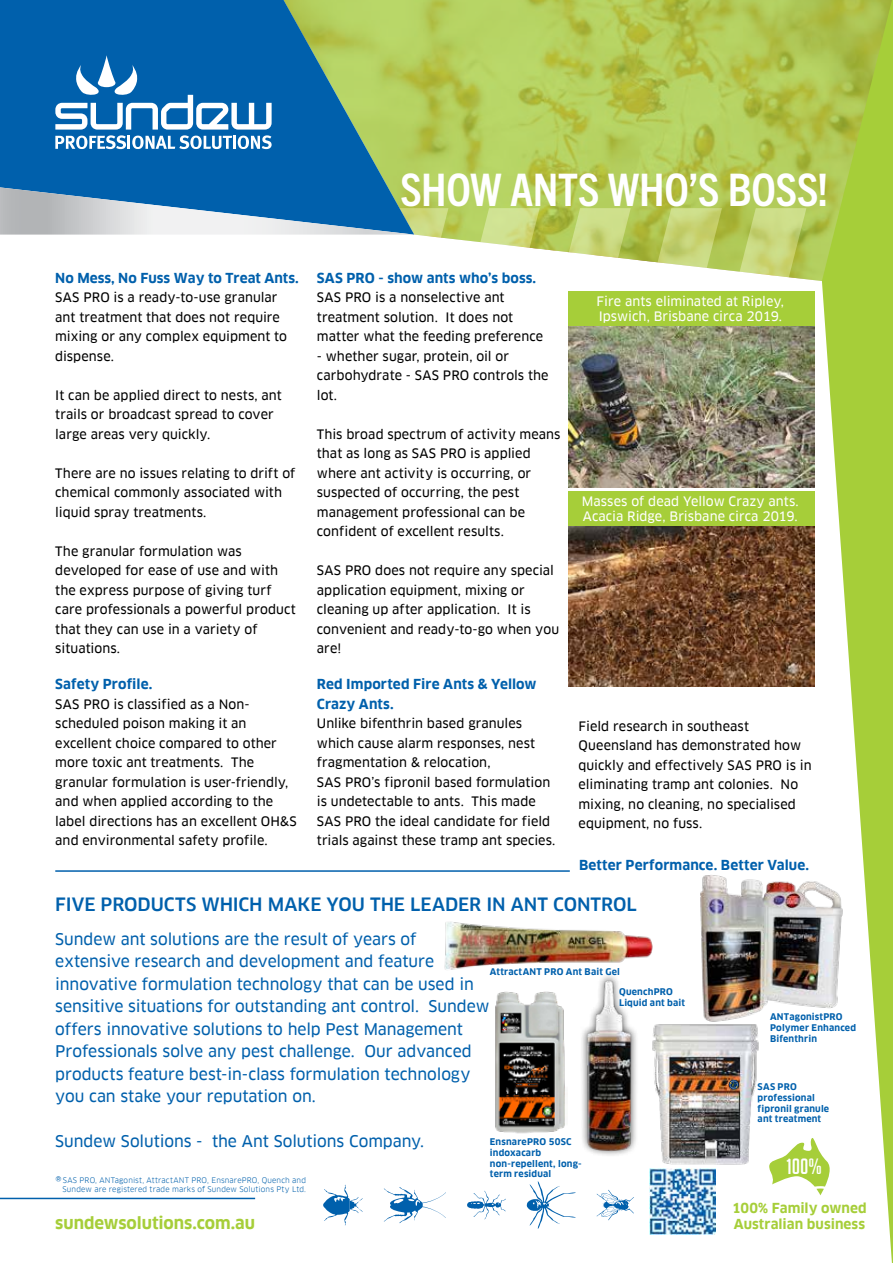
<style>
.page{position:relative;width:893px;height:1263px;background:#fff}
.page>*{position:absolute;margin:0;border:0;box-sizing:border-box;transform-origin:0 0}
.t1{font:700 condensed 45px "Trade Gothic Next LT Pro";letter-spacing:-.01em;color:#fff}
.t2{font:21.6px "Big Noodle Titling";color:#fff}
.t3{font:500 18px "Clan Pro";letter-spacing:-.005em;color:#0060ac}
.t4{font:700 16.5px "Clan Pro";color:#a6ce39}
.t5{font:15.75px/22.5px "Clan Pro News";letter-spacing:-.005em;color:#0060ac}
.t6{font:700 13.5px/19.5px "Clan Pro";letter-spacing:.005em;color:#0060ac}
.t7{font:700 13.5px "Clan Pro";color:#a6ce39}
.t8{font:12.75px/19.5px "Clan Pro News";letter-spacing:.005em;color:#000}
.t9{font:12.75px/15px "Clan Pro News";letter-spacing:.005em;color:#fff}
.t10{font:700 9px/10.8px "Clan Pro";letter-spacing:.02em;color:#0060ac}
.t11{font:7.5px/9px "Clan Pro";letter-spacing:.02em;color:#0060ac;text-align:right}
.s1{font-size:15px}
</style>
<div class="page">
<svg style="left:414px;top:0;width:408px;height:281px;background:#b4ca59"></svg>
<svg style="left:822px;top:0;width:71px;height:1263px;fill:#a6ce39"></svg>
<svg style="left:465px;top:208px;width:75px;height:73px"></svg>
<svg style="left:557px;top:208px;width:74px;height:73px"></svg>
<svg style="left:648px;top:208px;width:74px;height:73px"></svg>
<svg style="left:732px;top:208px;width:74px;height:73px;background:#c5d479"></svg>
<svg style="left:0;top:0;width:414px;height:186px;background:#2e7c98"></svg>
<svg style="left:0;top:186px;width:448px;height:95px"></svg>
<svg style="left:55px;top:55px;width:217px;height:94px"></svg>
<svg style="left:323px;top:1185px;width:40px;height:40px"></svg>
<svg style="left:384px;top:1187px;width:62px;height:36px"></svg>
<svg style="left:467px;top:1191px;width:39px;height:28px"></svg>
<svg style="left:527px;top:1181px;width:49px;height:48px"></svg>
<svg style="left:597px;top:1190px;width:37px;height:30px"></svg>
<hr style="left:0;top:1198px;width:255px;height:1px;background:#0060ac">
<svg style="left:769px;top:1136px;width:66px;height:61px"></svg>
<img style="left:649px;top:1168px;width:66px;height:66px">
<hr style="left:55px;top:870px;width:515px;height:2px;background:#0060ac">
<img style="left:568px;top:325px;width:247px;height:162px">
<img style="left:568px;top:525px;width:247px;height:162px">
<div style="left:568px;top:291px;width:247px;height:34px;background:#a6ce39"></div>
<div style="left:568px;top:491px;width:247px;height:34px;background:#a6ce39"></div>
<img style="left:700px;top:873px;width:145px;height:151px">
<img style="left:444px;top:921px;width:209px;height:49px">
<img style="left:495px;top:991px;width:70px;height:143px">
<img style="left:652px;top:1018px;width:110px;height:147px">
<div style="left:580px;top:972px;width:59px;height:186px;background:#000;opacity:.75"></div>
<img style="left:583px;top:979px;width:53px;height:174px">
<svg style="left:729px;top:1080px;width:10px;height:9px"></svg>
<h1 class="t1" style="left:401px;top:163px;width:429px">SHOW ANTS WHO’S BOSS!</h1>
<p class="t6" style="left:55px;top:268px;width:245px">No Mess, No Fuss Way to Treat Ants.</p>
<p class="t8" style="left:55px;top:288px;width:233px">SAS PRO is a ready-to-use granular ant treatment that does not require mixing or any complex equipment to dispense.</p>
<p class="t8" style="left:55px;top:385px;width:228px">It can be applied direct to nests, ant trails or broadcast spread to cover large areas very quickly.</p>
<p class="t8" style="left:55px;top:463px;width:242px">There are no issues relating to drift of chemical commonly associated with liquid spray treatments.</p>
<p class="t8" style="left:55px;top:541px;width:242px">The granular formulation was developed for ease of use and with the express purpose of giving turf care professionals a powerful product that they can use in a variety of situations.</p>
<p class="t6" style="left:55px;top:674px;width:99px">Safety Profile.</p>
<p class="t8" style="left:55px;top:694px;width:243px">SAS PRO is classified as a Non&shy;scheduled poison making it an excellent choice compared to other more toxic ant treatments. The granular formulation is user-friendly, and when applied according to the label directions has an excellent OH&amp;S and environmental safety profile.</p>
<p class="t6" style="left:317px;top:268px;width:221px">SAS PRO - show ants who’s boss.</p>
<p class="t8" style="left:317px;top:288px;width:228px">SAS PRO is a nonselective ant treatment solution. It does not matter what the feeding preference</p>
<p class="t8" style="left:317px;top:346px;width:233px">- whether sugar, protein, oil or carbohydrate - SAS PRO controls the lot.</p>
<p class="t8" style="left:317px;top:424px;width:245px">This broad spectrum of activity means that as long as SAS PRO is applied where ant activity is occurring, or suspected of occurring, the pest management professional can be confident of excellent results.</p>
<p class="t8" style="left:317px;top:561px;width:244px">SAS PRO does not require any special application equipment, mixing or cleaning up after application. It is convenient and ready-to-go when you are!</p>
<p class="t6" style="left:317px;top:674px;width:221px">Red Imported Fire Ants &amp; Yellow<br>Crazy Ants.</p>
<p class="t8" style="left:317px;top:714px;width:240px">Unlike bifenthrin based granules which cause alarm responses, nest fragmentation &amp; relocation,<br>SAS PRO’s fipronil based formulation is undetectable to ants. This made SAS PRO the ideal candidate for field trials against these tramp ant species.</p>
<p class="t8" style="left:578px;top:716px;width:235px">Field research in southeast<br>Queensland has demonstrated how quickly and effectively SAS PRO is in eliminating tramp ant colonies. No mixing, no cleaning, no specialised equipment, no fuss.</p>
<p class="t9" style="left:597px;top:294px;width:189px">Fire ants eliminated at Ripley,<br>Ipswich, Brisbane circa 2019.</p>
<p class="t9" style="left:582px;top:494px;width:218px">Masses of dead Yellow Crazy ants.<br>Acacia Ridge, Brisbane circa 2019.</p>
<p class="t6" style="left:579px;top:856px;width:232px">Better Performance. Better Value.</p>
<h3 class="t3" style="left:55px;top:893px;width:583px">FIVE PRODUCTS WHICH MAKE YOU THE LEADER IN ANT CONTROL</h3>
<p class="t5" style="left:55px;top:928px;width:436px">Sundew ant solutions are the result of years of extensive research and development and feature innovative formulation technology that can be used in sensitive situations for outstanding ant control. Sundew offers innovative solutions to help Pest Management Professionals solve any pest challenge. Our advanced products feature best-in-class formulation technology you can stake your reputation on.</p>
<p class="t5" style="left:55px;top:1130px;width:370px">Sundew Solutions - the Ant Solutions Company.</p>
<p class="t10" style="left:490px;top:966px;width:131px">AttractANT PRO Ant Bait Gel</p>
<p class="t10" style="left:619px;top:986px;width:68px">QuenchPRO<br>Liquid ant bait</p>
<p class="t10" style="left:770px;top:1012px;width:88px">ANTagonistPRO<br>Polymer Enhanced<br>Bifenthrin</p>
<p class="t10" style="left:758px;top:1081px;width:73px">SAS PRO professional fipronil granule ant treatment</p>
<p class="t10" style="left:490px;top:1136px;width:93px">EnsnarePRO 50SC indoxacarb non-repellent, long&shy;term residual</p>
<h2 class="t2" style="left:786px;top:1154px;width:37px">100%</h2>
<p class="t7" style="left:732px;top:1200px;width:136px">100% Family owned</p>
<p class="t11" style="left:55px;top:1175px;width:252px"><span class="s1">®</span>SAS PRO, ANTagonist, AttractANT PRO, EnsnarePRO, Quench and<br>Sundew are registered trade marks of Sundew Solutions Pty Ltd.</p>
<p class="t4" style="left:55px;top:1213px;width:201px">sundewsolutions.com.au</p>
<p class="t7" style="left:734px;top:1216px;width:133px">Australian business</p>
</div>
